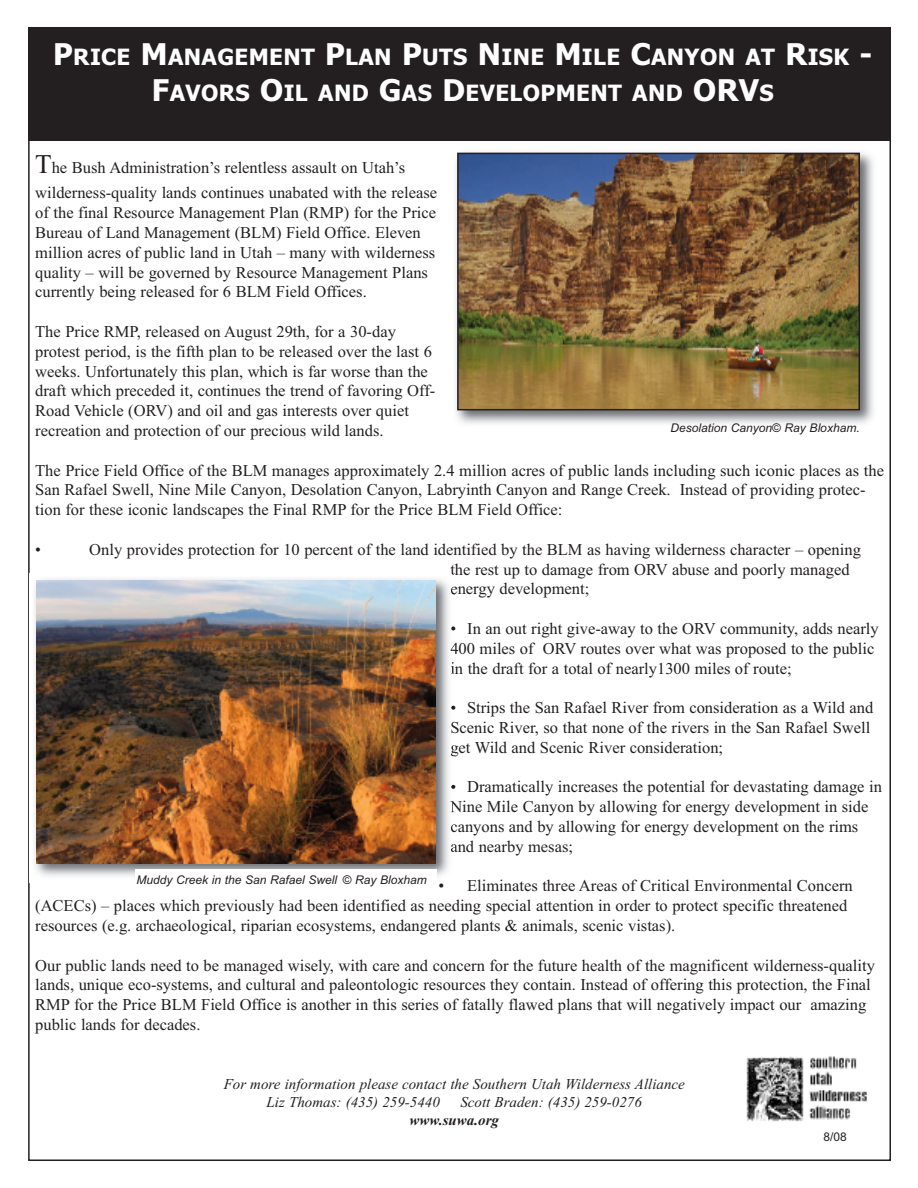
<style>
.page{position:relative;width:918px;height:1188px;background:#fff}
.page>*{position:absolute;margin:0;border:0;box-sizing:border-box;transform-origin:0 0}
.t1{font:700 22.5px/36px "Tahoma";letter-spacing:.015em;color:#fff;text-align:center}
.t2{font:16.5px/19.8px "Times New Roman";color:#231f20}
.t3{font:italic 15px/18px "Times New Roman";color:#231f20}
.t4{font:italic 700 15px "Times New Roman";color:#231f20}
.t5{font:italic 12px "Arial";color:#231f20}
.t6{font:12px "Arial";color:#231f20}
.s1{font-size:30px}
.s2{font-size:27px}
</style>
<div class="page">
<img style="left:456px;top:152px;width:418px;height:272px">
<img style="left:460px;top:156px;width:397px;height:251px">
<div style="left:457px;top:153px;width:403px;height:257px;border:2px solid #231f20"></div>
<div style="left:29px;top:27px;width:861px;height:114px;background:#231f20"></div>
<img style="left:746px;top:1056px;width:120px;height:66px">
<img style="left:34px;top:579px;width:420px;height:297px">
<svg style="left:451px;top:587px;width:3px;height:8px"></svg>
<svg style="left:451px;top:626px;width:3px;height:5px"></svg>
<svg style="left:451px;top:644px;width:3px;height:7px"></svg>
<svg style="left:451px;top:662px;width:3px;height:12px"></svg>
<svg style="left:451px;top:706px;width:3px;height:4px"></svg>
<svg style="left:451px;top:722px;width:3px;height:11px"></svg>
<svg style="left:451px;top:745px;width:3px;height:11px"></svg>
<svg style="left:451px;top:785px;width:3px;height:4px"></svg>
<svg style="left:450px;top:801px;width:4px;height:11px"></svg>
<svg style="left:451px;top:824px;width:3px;height:8px"></svg>
<svg style="left:451px;top:844px;width:3px;height:8px"></svg>
<img style="left:36px;top:580px;width:399px;height:283px">
<div style="left:135px;top:870px;width:302px;height:22px;background:#fff"></div>
<h1 class="t1" style="left:53px;top:39px;width:821px"><span class="s1">P</span>RICE <span class="s1">M</span>ANAGEMENT <span class="s1">P</span>LAN <span class="s1">P</span>UTS <span class="s1">N</span>INE <span class="s1">M</span>ILE <span class="s1">C</span>ANYON AT <span class="s1">R</span>ISK <span class="s1">-<br>F</span>AVORS <span class="s1">O</span>IL AND <span class="s1">G</span>AS <span class="s1">D</span>EVELOPMENT AND <span class="s1">ORV</span>S</h1>
<p class="t2" style="left:35px;top:155px;width:404px;line-height:25px"><span class="s2">T</span>he Bush Administration’s relentless assault on Utah’s wilderness-quality lands continues unabated with the release</p>
<p class="t2" style="left:35px;top:203px;width:402px">of the final Resource Management Plan (RMP) for the Price Bureau of Land Management (BLM) Field Office. Eleven million acres of public land in Utah – many with wilderness quality – will be governed by Resource Management Plans currently being released for 6 BLM Field Offices.</p>
<p class="t2" style="left:35px;top:321px;width:402px">The Price RMP, released on August 29th, for a 30-day protest period, is the fifth plan to be released over the last 6 weeks. Unfortunately this plan, which is far worse than the draft which preceded it, continues the trend of favoring Off-Road Vehicle (ORV) and oil and gas interests over quiet recreation and protection of our precious wild lands.</p>
<p class="t2" style="left:35px;top:460px;width:850px">The Price Field Office of the BLM manages approximately 2.4 million acres of public lands including such iconic places as the<br>San Rafael Swell, Nine Mile Canyon, Desolation Canyon, Labryinth Canyon and Range Creek. Instead of providing protec&shy;tion for these iconic landscapes the Final RMP for the Price BLM Field Office:</p>
<p class="t2" style="left:35px;top:539px;width:7px">•</p>
<p class="t2" style="left:450px;top:539px;width:412px;text-indent:-361px">Only provides protection for 10 percent of the land identified by the BLM as having wilderness character – opening the rest up to damage from ORV abuse and poorly managed energy development;</p>
<p class="t2" style="left:450px;top:618px;width:430px">• In an out right give-away to the ORV community, adds nearly<br>400 miles of ORV routes over what was proposed to the public in the draft for a total of nearly1300 miles of route;</p>
<p class="t2" style="left:450px;top:698px;width:424px">• Strips the San Rafael River from consideration as a Wild and<br>Scenic River, so that none of the rivers in the San Rafael Swell get Wild and Scenic River consideration;</p>
<p class="t2" style="left:450px;top:777px;width:433px">• Dramatically increases the potential for devastating damage in Nine Mile Canyon by allowing for energy development in side canyons and by allowing for energy development on the rims and nearby mesas;</p>
<p class="t2" style="left:35px;top:876px;width:819px;text-indent:403px">• Eliminates three Areas of Critical Environmental Concern (ACECs) – places which previously had been identified as needing special attention in order to protect specific threatened resources (e.g. archaeological, riparian ecosystems, endangered plants &amp; animals, scenic vistas).</p>
<p class="t2" style="left:35px;top:955px;width:841px">Our public lands need to be managed wisely, with care and concern for the future health of the magnificent wilderness-quality lands, unique eco-systems, and cultural and paleontologic resources they contain. Instead of offering this protection, the Final RMP for the Price BLM Field Office is another in this series of fatally flawed plans that will negatively impact our amazing public lands for decades.</p>
<p class="t5" style="left:670px;top:421px;width:191px">Desolation Canyon© Ray Bloxham.</p>
<p class="t5" style="left:136px;top:873px;width:292px">Muddy Creek in the San Rafael Swell © Ray Bloxham</p>
<p class="t3" style="left:267px;top:1074px;width:420px;text-indent:-43px">For more information please contact the Southern Utah Wilderness Alliance<br>Liz Thomas: (435) 259-5440</p>
<p class="t3" style="left:460px;top:1092px;width:183px">Scott Braden: (435) 259-0276</p>
<p class="t4" style="left:410px;top:1111px;width:91px">www.suwa.org</p>
<p class="t6" style="left:824px;top:1130px;width:25px">8/08</p>
</div>
